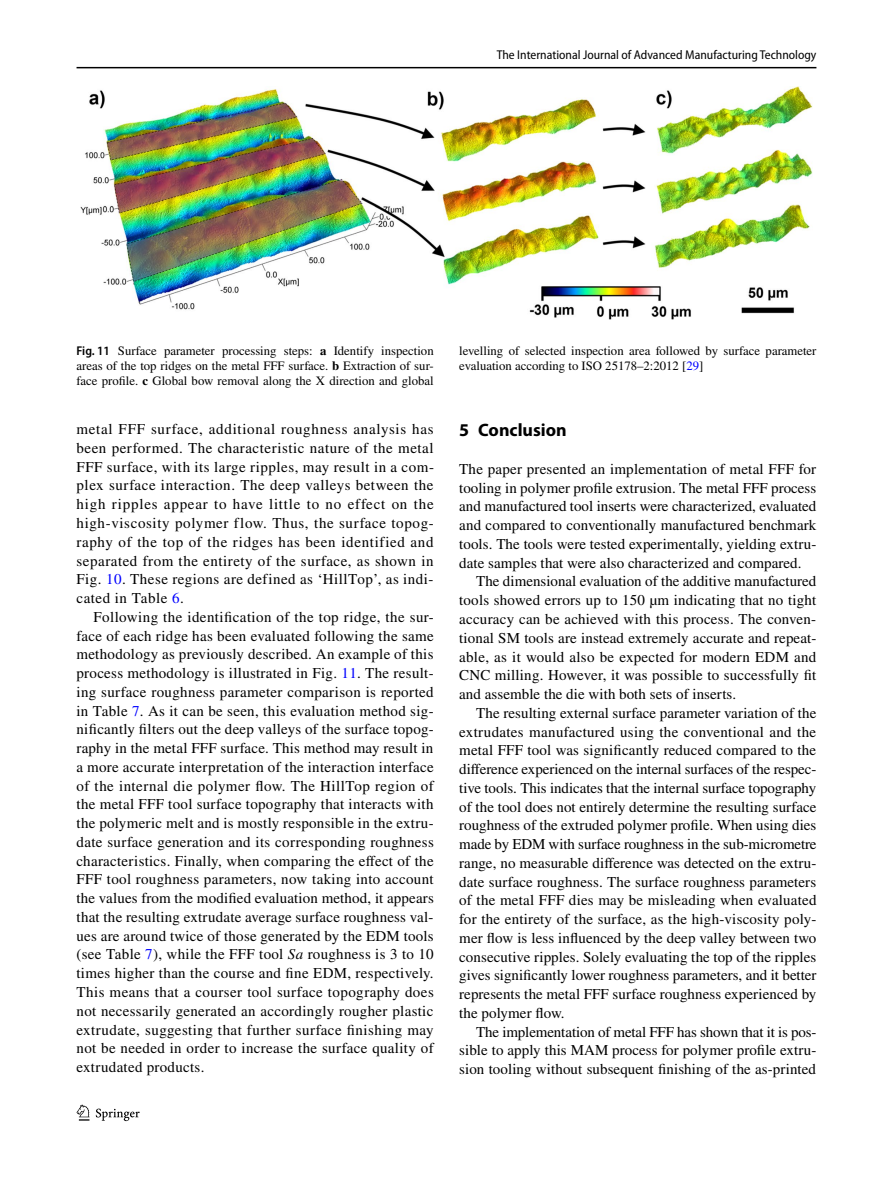
<style>
.page{position:relative;width:893px;height:1187px;background:#fff}
.page>*{position:absolute;margin:0;border:0;box-sizing:border-box;transform-origin:0 0}
.t1{font:700 18px "Myriad Pro";color:#000}
.t2{font:15px/18.8px "STIX";letter-spacing:.005em;color:#000;text-align:justify}
.t3{font:12.75px/15px "STIX";color:#000;text-align:justify}
.t4{font:semi-condensed 12.75px "Myriad Pro";color:#000}
.s1{font-family:"Myriad Pro";font-weight:600;font-stretch:semi-condensed}
.s2{font-weight:700}
.s3{color:#00f}
.s4{font-style:italic}
</style>
<div class="page">
<hr style="left:77px;top:67px;width:739px;height:1px;background:#000">
<svg style="left:77px;top:1104px;width:12px;height:16px"></svg>
<svg style="left:96px;top:1108px;width:44px;height:12px"></svg>
<img style="left:81px;top:87px;width:731px;height:233px">
<p class="t4" style="left:497px;top:48px;width:321px">The International Journal of Advanced Manufacturing Technology</p>
<p class="t3" style="left:77px;top:344px;width:359px"><span class="s1">Fig. 11</span> Surface parameter processing steps: <span class="s2">a</span> Identify inspection areas of the top ridges on the metal FFF surface. <span class="s2">b</span> Extraction of sur&shy;face profile. <span class="s2">c</span> Global bow removal along the X direction and global</p>
<p class="t3" style="left:459px;top:344px;width:359px">levelling of selected inspection area followed by surface parameter evaluation according to ISO 25178–2:2012 [<span class="s3">29</span>]</p>
<p class="t2" style="left:77px;top:421px;width:359px">metal FFF surface, additional roughness analysis has been performed. The characteristic nature of the metal FFF surface, with its large ripples, may result in a com&shy;plex surface interaction. The deep valleys between the high ripples appear to have little to no effect on the high-viscosity polymer flow. Thus, the surface topog&shy;raphy of the top of the ridges has been identified and separated from the entirety of the surface, as shown in Fig. <span class="s3">10</span>. These regions are defined as ‘HillTop’, as indi&shy;cated in Table <span class="s3">6</span>.</p>
<p class="t2" style="left:77px;top:608px;width:359px;text-indent:17px">Following the identification of the top ridge, the sur&shy;face of each ridge has been evaluated following the same methodology as previously described. An example of this process methodology is illustrated in Fig. <span class="s3">11</span>. The result&shy;ing surface roughness parameter comparison is reported in Table <span class="s3">7</span>. As it can be seen, this evaluation method sig&shy;nificantly filters out the deep valleys of the surface topog&shy;raphy in the metal FFF surface. This method may result in a more accurate interpretation of the interaction interface of the internal die polymer flow. The HillTop region of the metal FFF tool surface topography that interacts with the polymeric melt and is mostly responsible in the extru&shy;date surface generation and its corresponding roughness characteristics. Finally, when comparing the effect of the FFF tool roughness parameters, now taking into account the values from the modified evaluation method, it appears that the resulting extrudate average surface roughness val&shy;ues are around twice of those generated by the EDM tools (see Table <span class="s3">7</span>), while the FFF tool <span class="s4">Sa</span> roughness is 3 to 10 times higher than the course and fine EDM, respectively.<br>This means that a courser tool surface topography does not necessarily generated an accordingly rougher plastic extrudate, suggesting that further surface finishing may not be needed in order to increase the surface quality of extrudated products.</p>
<p class="t1" style="left:459px;top:418px;width:109px">5 Conclusion</p>
<p class="t2" style="left:459px;top:460px;width:359px">The paper presented an implementation of metal FFF for</p>
<p class="t2" style="left:459px;top:479px;width:359px">tooling in polymer profile extrusion. The metal FFF process</p>
<p class="t2" style="left:459px;top:498px;width:359px">and manufactured tool inserts were characterized, evaluated</p>
<p class="t2" style="left:459px;top:516px;width:359px">and compared to conventionally manufactured benchmark</p>
<p class="t2" style="left:459px;top:535px;width:359px">tools. The tools were tested experimentally, yielding extru-</p>
<p class="t2" style="left:459px;top:554px;width:344px">date samples that were also characterized and compared.</p>
<p class="t2" style="left:476px;top:573px;width:342px">The dimensional evaluation of the additive manufactured</p>
<p class="t2" style="left:459px;top:591px;width:359px">tools showed errors up to 150 µm indicating that no tight</p>
<p class="t2" style="left:459px;top:610px;width:358px">accuracy can be achieved with this process. The conven-</p>
<p class="t2" style="left:459px;top:629px;width:359px">tional SM tools are instead extremely accurate and repeat-</p>
<p class="t2" style="left:459px;top:648px;width:359px">able, as it would also be expected for modern EDM and</p>
<p class="t2" style="left:459px;top:666px;width:359px">CNC milling. However, it was possible to successfully fit</p>
<p class="t2" style="left:459px;top:685px;width:278px">and assemble the die with both sets of inserts.</p>
<p class="t2" style="left:476px;top:704px;width:342px">The resulting external surface parameter variation of the</p>
<p class="t2" style="left:459px;top:723px;width:358px">extrudates manufactured using the conventional and the</p>
<p class="t2" style="left:459px;top:741px;width:359px">metal FFF tool was significantly reduced compared to the</p>
<p class="t2" style="left:459px;top:760px;width:359px">difference experienced on the internal surfaces of the respec-</p>
<p class="t2" style="left:459px;top:779px;width:358px">tive tools. This indicates that the internal surface topography</p>
<p class="t2" style="left:459px;top:798px;width:359px">of the tool does not entirely determine the resulting surface</p>
<p class="t2" style="left:459px;top:816px;width:359px">roughness of the extruded polymer profile. When using dies</p>
<p class="t2" style="left:459px;top:835px;width:359px">made by EDM with surface roughness in the sub-micrometre</p>
<p class="t2" style="left:459px;top:854px;width:359px">range, no measurable difference was detected on the extru-</p>
<p class="t2" style="left:459px;top:873px;width:358px">date surface roughness. The surface roughness parameters</p>
<p class="t2" style="left:459px;top:891px;width:359px">of the metal FFF dies may be misleading when evaluated</p>
<p class="t2" style="left:459px;top:910px;width:359px">for the entirety of the surface, as the high-viscosity poly-</p>
<p class="t2" style="left:459px;top:929px;width:359px">mer flow is less influenced by the deep valley between two</p>
<p class="t2" style="left:459px;top:948px;width:359px">consecutive ripples. Solely evaluating the top of the ripples</p>
<p class="t2" style="left:459px;top:966px;width:359px">gives significantly lower roughness parameters, and it better</p>
<p class="t2" style="left:459px;top:985px;width:359px">represents the metal FFF surface roughness experienced by</p>
<p class="t2" style="left:459px;top:1004px;width:107px">the polymer flow.</p>
<p class="t2" style="left:476px;top:1023px;width:342px">The implementation of metal FFF has shown that it is pos-</p>
<p class="t2" style="left:459px;top:1041px;width:359px">sible to apply this MAM process for polymer profile extru-</p>
<p class="t2" style="left:459px;top:1060px;width:358px">sion tooling without subsequent finishing of the as-printed</p>
</div>
